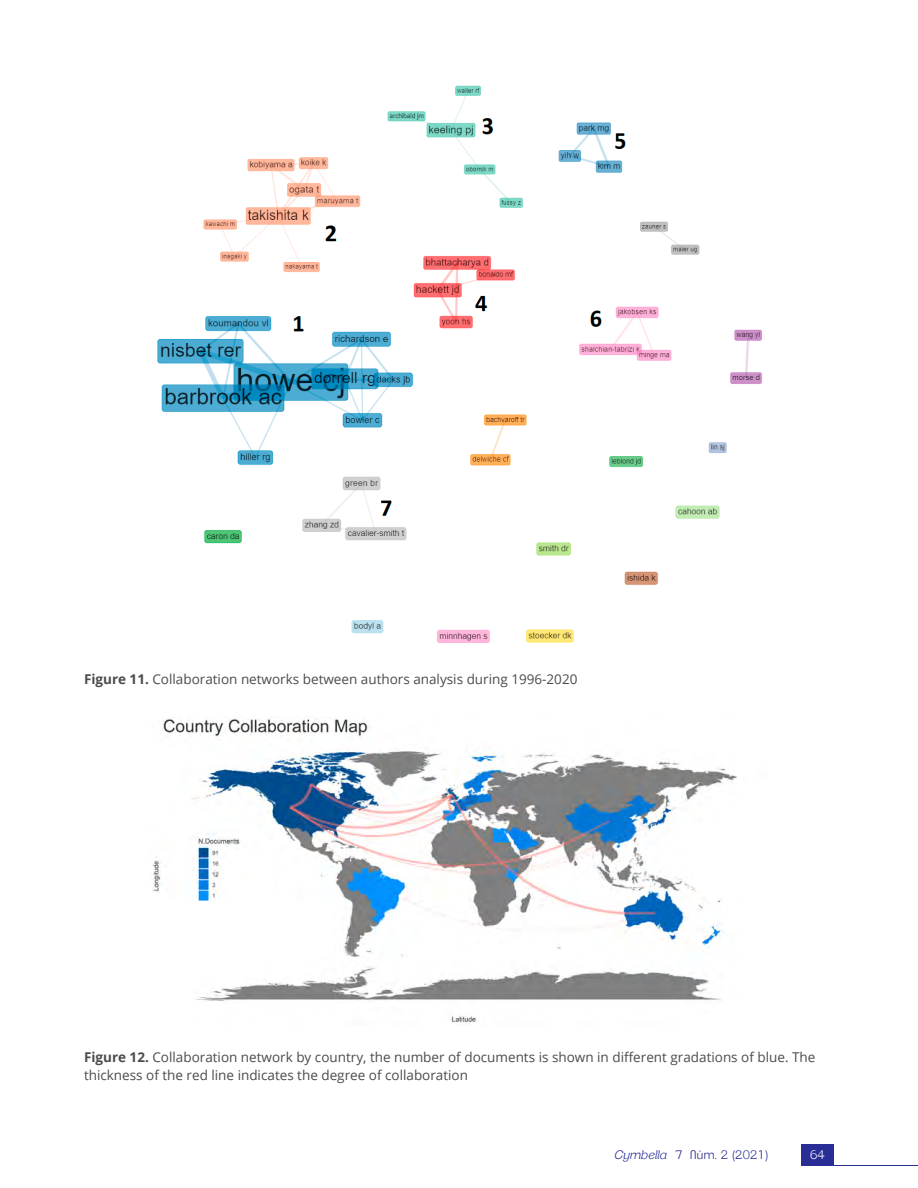
<style>
.page{position:relative;width:918px;height:1188px;background:#fff}
.page>*{position:absolute;margin:0;border:0;box-sizing:border-box;transform-origin:0 0}
.t1{font:13.5px/18px "Open Sans";color:#4b4b4b}
.t2{font:300 12px "Clemente P Dae";letter-spacing:.025em;color:#292d96}
.t3{font:300 12px "Clemente P Dae";color:#fff}
.s1{font-weight:700}
.s2{font-family:"Clemente P Daf";font-style:italic}
</style>
<div class="page">
<div style="left:801px;top:1144px;width:33px;height:22px;background:#292d96"></div>
<hr style="left:801px;top:1165px;width:117px;height:1px;background:#292d96">
<img style="left:152px;top:717px;width:585px;height:309px">
<img style="left:157px;top:85px;width:605px;height:558px">
<p class="t1" style="left:84px;top:670px;width:495px"><span class="s1">Figure 11.</span> Collaboration networks between authors analysis during 1996-2020</p>
<p class="t1" style="left:84px;top:1048px;width:733px"><span class="s1">Figure 12.</span> Collaboration network by country, the number of documents is shown in different gradations of blue. The thickness of the red line indicates the degree of collaboration</p>
<p class="t2" style="left:615px;top:1148px;width:155px"><span class="s2">Cymbella</span> 7 Núm. 2 (2021)</p>
<p class="t3" style="left:810px;top:1148px;width:16px">64</p>
</div>
